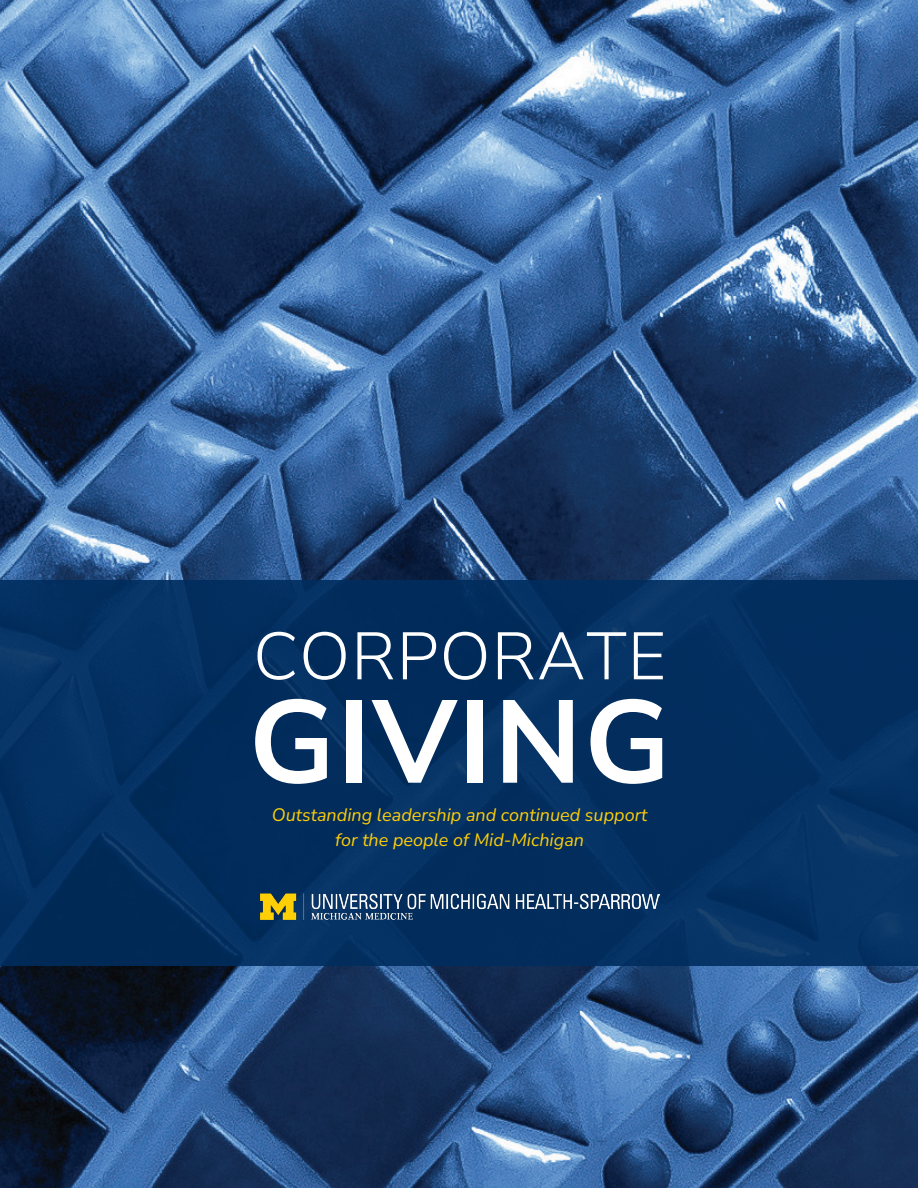
<style>
.page{position:relative;width:918px;height:1188px;background:#fff}
.page>*{position:absolute;margin:0;border:0;box-sizing:border-box;transform-origin:0 0}
.t1{font:200 117.3px "Nunito Sans 12 pt";letter-spacing:.02em;color:#fff}
.t2{font:200 66.75px "Nunito Sans 12 pt";letter-spacing:.02em;color:#fff}
.t3{font:italic 200 18px/24.8px "Nunito Sans 12 pt";color:#fece08;text-align:center}
</style>
<div class="page">
<img style="left:0;top:0;width:918px;height:1188px">
<div style="left:0;top:580px;width:918px;height:386px;background:#002d5e"></div>
<img style="left:260px;top:893px;width:399px;height:27px">
<h2 class="t2" style="left:253px;top:612px;width:414px">CORPORATE</h2>
<h1 class="t1" style="left:249px;top:664px;width:423px">GIVING</h1>
<p class="t3" style="left:272px;top:803px;width:377px">Outstanding leadership and continued support for the people of Mid-Michigan</p>
</div>
